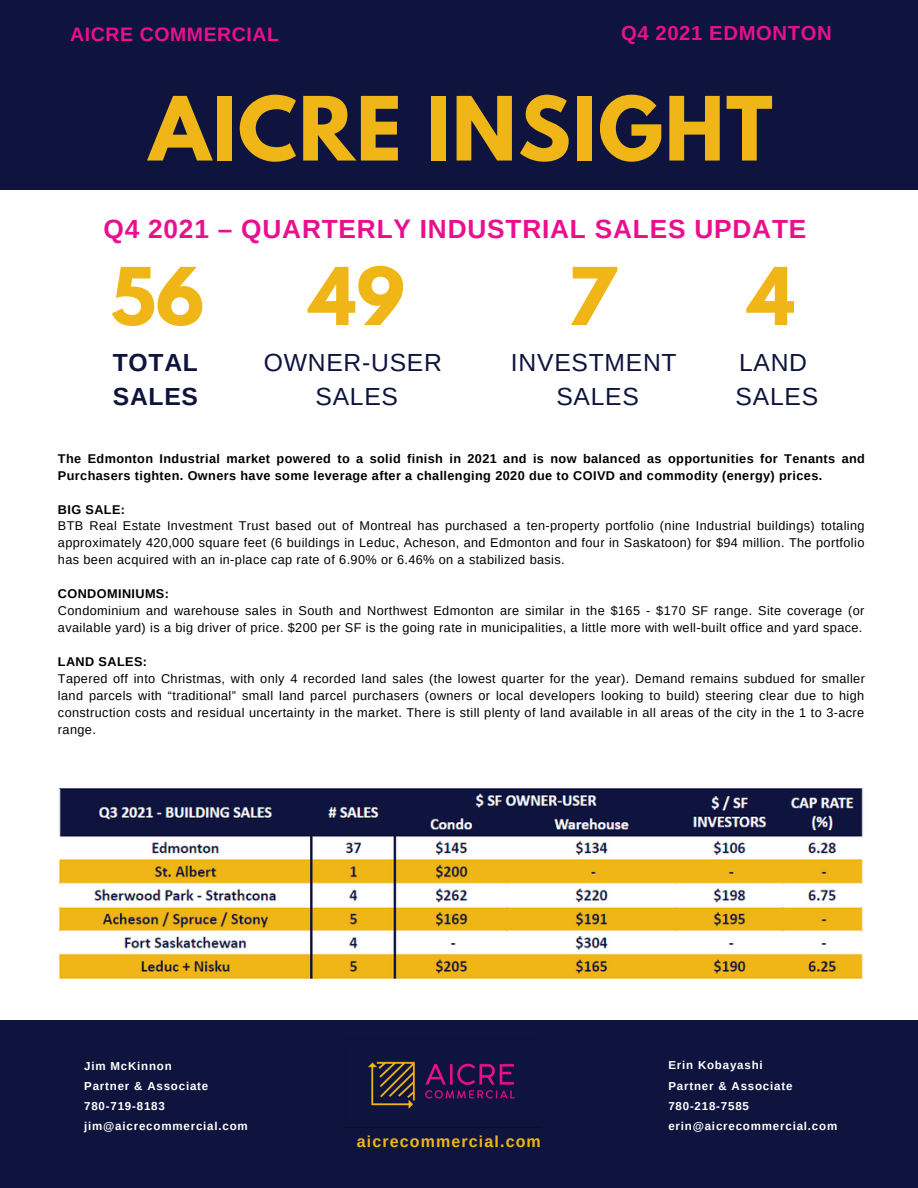
<style>
.page{position:relative;width:918px;height:1188px;background:#fff}
.page>*{position:absolute;margin:0;border:0;box-sizing:border-box;transform-origin:0 0}
.t1{font:700 78.45px "League Spartan";letter-spacing:.02em;color:#f0b617}
.t2{font:700 70.5px "League Spartan";color:#f0b617}
.t3{font:700 26.25px "Arimo";letter-spacing:.03em;color:#e90f8e}
.t4{font:24.75px "Arimo";letter-spacing:.03em;color:#0f143e}
.t5{font:700 24.75px "Arimo";letter-spacing:.03em;color:#0f143e}
.t6{font:700 20.25px "Arimo";letter-spacing:.03em;color:#e90f8e}
.t7{font:700 19.5px "Arimo";letter-spacing:.03em;color:#e90f8e}
.t8{font:700 16.05px "Arimo";letter-spacing:.07em;color:#f0b617}
.t9{font:12.75px/17px "Arimo";letter-spacing:.03em;color:#000;text-align:justify}
.t10{font:700 12.75px/17px "Arimo";letter-spacing:.03em;color:#000}
.t11{font:700 11.55px "Arimo";letter-spacing:.07em;color:#fff}
</style>
<div class="page">
<div style="left:0;top:1020px;width:918px;height:168px;background:#0f143e"></div>
<img style="left:344px;top:1061px;width:197px;height:67px">
<div style="left:0;top:0;width:918px;height:189px;background:#0f143e"></div>
<img style="left:58px;top:788px;width:805px;height:191px">
<p class="t7" style="left:70px;top:23px;width:210px">AICRE COMMERCIAL</p>
<p class="t6" style="left:621px;top:22px;width:212px">Q4 2021 EDMONTON</p>
<p class="t1" style="left:149px;top:90px;width:625px">AICRE INSIGHT</p>
<p class="t3" style="left:103px;top:214px;width:704px">Q4 2021 – QUARTERLY INDUSTRIAL SALES UPDATE</p>
<p class="t2" style="left:111px;top:262px;width:95px">56</p>
<p class="t2" style="left:309px;top:262px;width:97px">49</p>
<p class="t2" style="left:567px;top:262px;width:50px">7</p>
<p class="t2" style="left:748px;top:262px;width:48px">4</p>
<p class="t5" style="left:113px;top:348px;width:87px">TOTAL</p>
<p class="t5" style="left:113px;top:382px;width:87px">SALES</p>
<p class="t4" style="left:264px;top:348px;width:180px">OWNER-USER</p>
<p class="t4" style="left:315px;top:382px;width:84px">SALES</p>
<p class="t4" style="left:511px;top:348px;width:167px">INVESTMENT</p>
<p class="t4" style="left:556px;top:382px;width:84px">SALES</p>
<p class="t4" style="left:739px;top:348px;width:70px">LAND</p>
<p class="t4" style="left:736px;top:382px;width:84px">SALES</p>
<p class="t10" style="left:58px;top:450px;width:809px">The Edmonton Industrial market powered to a solid finish in 2021 and is now balanced as opportunities for Tenants and<br>Purchasers tighten. Owners have some leverage after a challenging 2020 due to COIVD and commodity (energy) prices.</p>
<p class="t10" style="left:58px;top:501px;width:69px">BIG SALE:</p>
<p class="t9" style="left:58px;top:518px;width:808px">BTB Real Estate Investment Trust based out of Montreal has purchased a ten-property portfolio (nine Industrial buildings) totaling approximately 420,000 square feet (6 buildings in Leduc, Acheson, and Edmonton and four in Saskatoon) for $94 million. The portfolio has been acquired with an in-place cap rate of 6.90% or 6.46% on a stabilized basis.</p>
<p class="t10" style="left:58px;top:585px;width:113px">CONDOMINIUMS:</p>
<p class="t9" style="left:58px;top:602px;width:808px">Condominium and warehouse sales in South and Northwest Edmonton are similar in the $165 - $170 SF range. Site coverage (or available yard) is a big driver of price. $200 per SF is the going rate in municipalities, a little more with well-built office and yard space.</p>
<p class="t10" style="left:58px;top:653px;width:91px">LAND SALES:</p>
<p class="t9" style="left:58px;top:670px;width:808px">Tapered off into Christmas, with only 4 recorded land sales (the lowest quarter for the year). Demand remains subdued for smaller land parcels with “traditional” small land parcel purchasers (owners or local developers looking to build) steering clear due to high construction costs and residual uncertainty in the market. There is still plenty of land available in all areas of the city in the 1 to 3-acre range.</p>
<p class="t11" style="left:84px;top:1059px;width:89px">Jim McKinnon</p>
<p class="t11" style="left:84px;top:1080px;width:126px">Partner &amp; Associate</p>
<p class="t11" style="left:84px;top:1100px;width:82px">780-719-8183</p>
<p class="t11" style="left:84px;top:1120px;width:165px">jim@aicrecommercial.com</p>
<p class="t8" style="left:357px;top:1132px;width:186px">aicrecommercial.com</p>
<p class="t11" style="left:668px;top:1059px;width:96px">Erin Kobayashi</p>
<p class="t11" style="left:668px;top:1079px;width:126px">Partner &amp; Associate</p>
<p class="t11" style="left:668px;top:1099px;width:82px">780-218-7585</p>
<p class="t11" style="left:668px;top:1119px;width:170px">erin@aicrecommercial.com</p>
</div>
